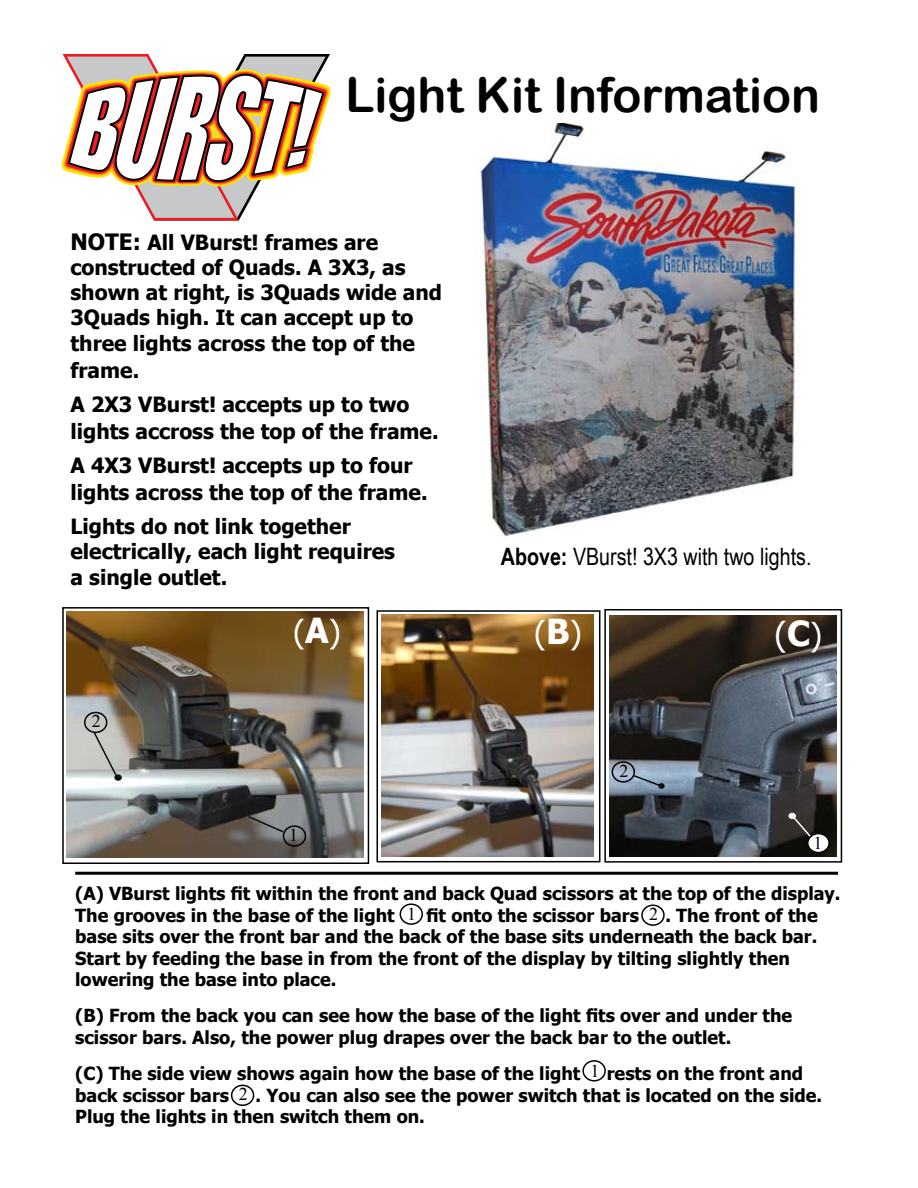
<style>
.page{position:relative;width:918px;height:1188px;background:#fff}
.page>*{position:absolute;margin:0;border:0;box-sizing:border-box;transform-origin:0 0}
.t1{font:48px "Arial Rounded MT Bold";color:#000}
.t2{font:33px "Tahoma";color:#fff}
.t3{font:31.5px "Tahoma";color:#fff}
.t4{font:24px "Arial Narrow";color:#000}
.t5{font:700 21px/25.5px "Tahoma";color:#000}
.t6{font:700 18px/21.6px "Tahoma";color:#000}
.t7{font:18px "Times New Roman";color:#000}
.s1{font-size:22.5px}
.s2{font-weight:700;font-size:34.5px}
.s3{font-size:31.5px}
.s4{font-weight:700}
.s5{font-family:"Times New Roman";font-weight:400}
</style>
<div class="page">
<div style="left:582px;top:1060px;width:24px;height:22px;border:2px solid #000;border-radius:50%"></div>
<img style="left:67px;top:611px;width:297px;height:247px">
<div style="left:604px;top:609px;width:238px;height:254px;border:2px solid #000"></div>
<div style="left:376px;top:610px;width:224px;height:252px;border:2px solid #000"></div>
<div style="left:62px;top:607px;width:307px;height:257px;border:2px solid #000"></div>
<svg style="left:62px;top:54px;width:269px;height:166px"></svg>
<img style="left:472px;top:123px;width:329px;height:414px">
<img style="left:609px;top:616px;width:228px;height:240px">
<img style="left:382px;top:615px;width:212px;height:242px">
<hr style="left:75px;top:872px;width:763px;height:3px;background:#000">
<svg style="left:92px;top:731px;width:27px;height:49px"></svg>
<div style="left:114px;top:774px;width:8px;height:7px;background:#0b0f0e;border-radius:50%"></div>
<div style="left:400px;top:903px;width:23px;height:22px;border:2px solid #000;border-radius:50%"></div>
<div style="left:641px;top:904px;width:24px;height:22px;border:2px solid #000;border-radius:50%"></div>
<svg style="left:791px;top:814px;width:21px;height:24px"></svg>
<div style="left:788px;top:813px;width:8px;height:6px;background:#fff;border-radius:50%"></div>
<div style="left:808px;top:834px;width:21px;height:18px;background:#fff;border-radius:50%"></div>
<div style="left:807px;top:833px;width:23px;height:20px;border:1px solid #000;border-radius:50%"></div>
<div style="left:84px;top:712px;width:23px;height:21px;border:2px solid #000;border-radius:50%"></div>
<div style="left:283px;top:825px;width:23px;height:22px;border:2px solid #000;border-radius:50%"></div>
<svg style="left:247px;top:815px;width:38px;height:19px"></svg>
<svg style="left:632px;top:774px;width:29px;height:13px"></svg>
<div style="left:658px;top:783px;width:7px;height:6px;background:#0b0f0e;border-radius:50%"></div>
<div style="left:612px;top:761px;width:23px;height:22px;border:2px solid #000;border-radius:50%"></div>
<div style="left:231px;top:1085px;width:23px;height:21px;border:2px solid #000;border-radius:50%"></div>
<h1 class="t1" style="left:346px;top:66px;width:476px">Light Kit Information</h1>
<p class="t5" style="left:70px;top:228px;width:373px"><span class="s1">NOTE:</span> All VBurst! frames are constructed of Quads. A 3X3, as shown at right, is 3Quads wide and<br>3Quads high. It can accept up to three lights across the top of the frame.</p>
<p class="t5" style="left:70px;top:389px;width:370px;line-height:27px">A 2X3 VBurst! accepts up to two lights accross the top of the frame.</p>
<p class="t5" style="left:70px;top:450px;width:359px;line-height:27px">A 4X3 VBurst! accepts up to four lights across the top of the frame.</p>
<p class="t5" style="left:70px;top:512px;width:326px">Lights do not link together electrically, each light requires a single outlet.</p>
<h3 class="t3" style="left:293px;top:610px;width:49px">(<span class="s2">A</span>)</h3>
<h3 class="t3" style="left:534px;top:611px;width:49px">(<span class="s2">B</span>)</h3>
<h2 class="t2" style="left:775px;top:612px;width:49px">(<span class="s2">C</span><span class="s3">)</span></h2>
<h3 class="t4" style="left:501px;top:539px;width:312px"><span class="s4">Above:</span> VBurst! 3X3 with two lights.</h3>
<p class="t7" style="left:92px;top:709px;width:10px">2</p>
<p class="t7" style="left:289px;top:823px;width:10px">1</p>
<p class="t7" style="left:619px;top:759px;width:10px">2</p>
<p class="t7" style="left:814px;top:831px;width:10px">1</p>
<p class="t6" style="left:75px;top:882px;width:767px">(A) VBurst lights fit within the front and back Quad scissors at the top of the display.<br>The grooves in the base of the light</p>
<p class="t7" style="left:407px;top:901px;width:10px">1</p>
<p class="t6" style="left:75px;top:903px;width:744px;text-indent:574px"><span class="s5">2</span> . The front of the base sits over the front bar and the back of the base sits underneath the back bar.<br>Start by feeding the base in from the front of the display by tilting slightly then lowering the base into place.</p>
<p class="t6" style="left:75px;top:1004px;width:719px">(B) From the back you can see how the base of the light fits over and under the scissor bars. Also, the power plug drapes over the back bar to the outlet.</p>
<p class="t6" style="left:75px;top:1062px;width:507px">(C) The side view shows again how the base of the light</p>
<p class="t6" style="left:607px;top:1062px;width:198px">rests on the front and</p>
<p class="t6" style="left:75px;top:1083px;width:155px">back scissor bars</p>
<p class="t6" style="left:426px;top:903px;width:214px">fit onto the scissor bars</p>
<p class="t7" style="left:590px;top:1059px;width:10px">1</p>
<p class="t6" style="left:75px;top:1083px;width:749px;text-indent:164px"><span class="s5">2</span> . You can also see the power switch that is located on the side.<br>Plug the lights in then switch them on.</p>
</div>
